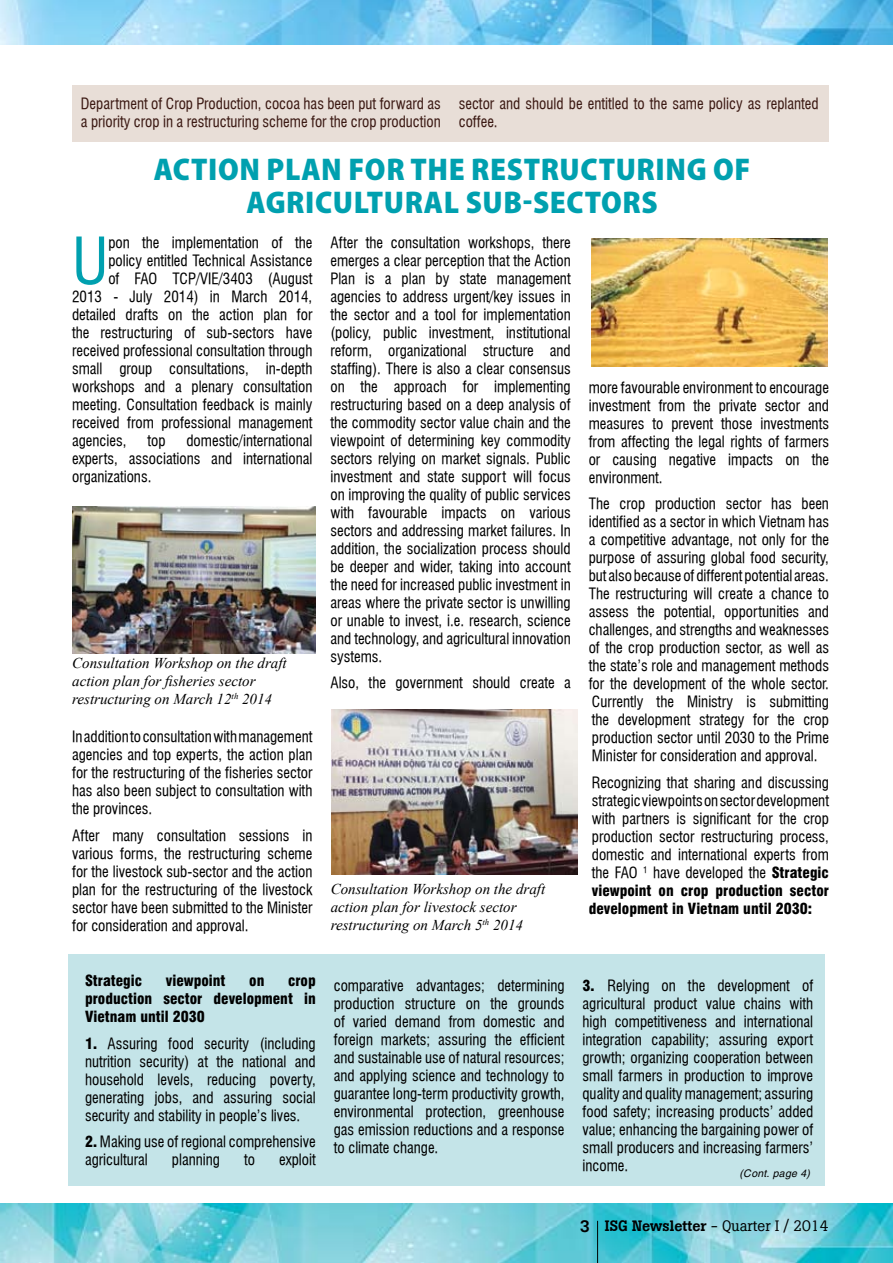
<style>
.page{position:relative;width:893px;height:1263px;background:#fff}
.page>*{position:absolute;margin:0;border:0;box-sizing:border-box;transform-origin:0 0}
.t1{font:62.85px "UVN Hong Ha Hep";color:#00a0af}
.t2{font:900 semi-condensed 31.5px/33px "Myriad Pro";letter-spacing:.02em;color:#00a0af;text-align:center}
.t3{font:15px/18px "UVN Hong Ha Hep";color:#000;text-align:justify}
.t4{font:italic 15px/18px "Times New Roman";color:#000}
.t5{font:15px/18px "UVN Hong Ha Hep";color:#3b1913}
.t6{font:15px/18px "UTM Swiss 721 Black Condensed";color:#000}
.t7{font:15px "Boton";color:#000}
.t8{font:italic 10.5px "UTM Helve";color:#000}
.s1{font-family:"UTM Swiss 721 Black Condensed"}
.s2{font-weight:700;font-size:16.5px}
.s3{font-weight:700}
</style>
<div class="page">
<div style="left:72px;top:85px;width:757px;height:56px;background:#e8ded7"></div>
<img style="left:0;top:1203px;width:893px;height:60px">
<img style="left:0;top:0;width:893px;height:45px">
<hr style="left:597px;top:1221px;width:1px;height:42px;background:#000">
<img style="left:72px;top:507px;width:243px;height:146px">
<img style="left:592px;top:238px;width:236px;height:129px">
<img style="left:331px;top:709px;width:247px;height:166px">
<div style="left:68px;top:954px;width:757px;height:231px;background:#c4e4e8"></div>
<p class="t5" style="left:81px;top:93px;width:361px">Department of Crop Production, cocoa has been put forward as a priority crop in a restructuring scheme for the crop production</p>
<p class="t5" style="left:459px;top:93px;width:361px">sector and should be entitled to the same policy as replanted coffee.</p>
<h2 class="t2" style="left:154px;top:152px;width:598px">ACTION PLAN FOR THE RESTRUCTURING OF<br>AGRICULTURAL SUB-SECTORS</h2>
<h1 class="t1" style="left:72px;top:217px;width:38px">U</h1>
<p class="t3" style="left:108px;top:233px;width:206px">pon the implementation of the</p>
<p class="t3" style="left:108px;top:251px;width:206px">policy entitled Technical Assistance</p>
<p class="t3" style="left:108px;top:269px;width:206px">of FAO TCP/VIE/3403 (August</p>
<p class="t3" style="left:72px;top:287px;width:242px">2013 - July 2014) in March 2014,</p>
<p class="t3" style="left:72px;top:305px;width:242px">detailed drafts on the action plan for</p>
<p class="t3" style="left:72px;top:323px;width:242px">the restructuring of sub-sectors have</p>
<p class="t3" style="left:72px;top:341px;width:242px">received professional consultation through</p>
<p class="t3" style="left:72px;top:359px;width:242px">small group consultations, in-depth</p>
<p class="t3" style="left:72px;top:377px;width:242px">workshops and a plenary consultation</p>
<p class="t3" style="left:72px;top:395px;width:242px">meeting. Consultation feedback is mainly</p>
<p class="t3" style="left:72px;top:413px;width:242px">received from professional management</p>
<p class="t3" style="left:72px;top:431px;width:56px">agencies,</p>
<p class="t3" style="left:147px;top:431px;width:20px">top</p>
<p class="t3" style="left:72px;top:431px;width:242px;text-indent:114px">domestic/international experts, associations and international organizations.</p>
<p class="t4" style="left:72px;top:654px;width:216px">Consultation Workshop on the draft action plan for fisheries sector restructuring on March 12<sup>th</sup> 2014</p>
<p class="t3" style="left:72px;top:727px;width:242px">In addition to consultation with management agencies and top experts, the action plan for the restructuring of the fisheries sector has also been subject to consultation with the provinces.</p>
<p class="t3" style="left:72px;top:826px;width:242px">After many consultation sessions in various forms, the restructuring scheme for the livestock sub-sector and the action plan for the restructuring of the livestock sector have been submitted to the Minister for consideration and approval.</p>
<p class="t3" style="left:330px;top:233px;width:242px">After the consultation workshops, there emerges a clear perception that the Action Plan is a plan by state management agencies to address urgent/key issues in the sector and a tool for implementation (policy, public investment, institutional reform, organizational structure and staffing). There is also a clear consensus on the approach for implementing restructuring based on a deep analysis of the commodity sector value chain and the viewpoint of determining key commodity sectors relying on market signals. Public investment and state support will focus on improving the quality of public services with favourable impacts on various sectors and addressing market failures. In addition, the socialization process should be deeper and wider, taking into account the need for increased public investment in areas where the private sector is unwilling or unable to invest, i.e. research, science and technology, and agricultural innovation systems.</p>
<p class="t3" style="left:330px;top:673px;width:242px">Also, the government should create a</p>
<p class="t4" style="left:331px;top:879px;width:216px">Consultation Workshop on the draft action plan for livestock sector restructuring on March 5<sup>th</sup> 2014</p>
<p class="t3" style="left:589px;top:377px;width:242px">more favourable environment to encourage investment from the private sector and measures to prevent those investments from affecting the legal rights of farmers or causing negative impacts on the environment.</p>
<p class="t3" style="left:589px;top:494px;width:242px">The crop production sector has been identified as a sector in which Vietnam has a competitive advantage, not only for the purpose of assuring global food security, but also because of different potential areas.<br>The restructuring will create a chance to assess the potential, opportunities and challenges, and strengths and weaknesses of the crop production sector, as well as the state’s role and management methods for the development of the whole sector.<br>Currently the Ministry is submitting the development strategy for the crop production sector until 2030 to the Prime Minister for consideration and approval.</p>
<p class="t3" style="left:592px;top:772px;width:239px">Recognizing that sharing and discussing strategic viewpoints on sector development with partners is significant for the crop production sector restructuring process, domestic and international experts from the FAO <sup>1</sup> have developed the <span class="s1">Strategic</span></p>
<p class="t6" style="left:589px;top:880px;width:242px">viewpoint on crop production sector development in Vietnam until 2030:</p>
<p class="t6" style="left:85px;top:970px;width:59px">Strategic</p>
<p class="t6" style="left:166px;top:970px;width:61px">viewpoint</p>
<p class="t6" style="left:249px;top:970px;width:17px">on</p>
<p class="t6" style="left:85px;top:970px;width:232px;text-align:justify;text-indent:203px">crop production sector development in Vietnam until 2030</p>
<p class="t3" style="left:85px;top:1033px;width:232px"><span class="s1">1.</span> Assuring food security (including nutrition security) at the national and household levels, reducing poverty, generating jobs, and assuring social security and stability in people’s lives.</p>
<p class="t3" style="left:85px;top:1132px;width:232px"><span class="s1">2.</span> Making use of regional comprehensive agricultural</p>
<p class="t3" style="left:172px;top:1150px;width:50px">planning</p>
<p class="t3" style="left:244px;top:1150px;width:12px">to</p>
<p class="t3" style="left:279px;top:1150px;width:38px">exploit</p>
<p class="t3" style="left:334px;top:976px;width:232px">comparative advantages; determining production structure on the grounds of varied demand from domestic and foreign markets; assuring the efficient and sustainable use of natural resources; and applying science and technology to guarantee long-term productivity growth, environmental protection, greenhouse gas emission reductions and a response to climate change.</p>
<p class="t3" style="left:582px;top:976px;width:232px"><span class="s1">3.</span> Relying on the development of agricultural product value chains with high competitiveness and international integration capability; assuring export growth; organizing cooperation between small farmers in production to improve quality and quality management; assuring food safety; increasing products’ added value; enhancing the bargaining power of small producers and increasing farmers’ income.</p>
<p class="t8" style="left:739px;top:1165px;width:72px">(Cont. page 4)</p>
<p class="t7" style="left:580px;top:1214px;width:250px"><span class="s2">3</span> <span class="s3">ISG Newsletter</span> - Quarter I / 2014</p>
</div>
